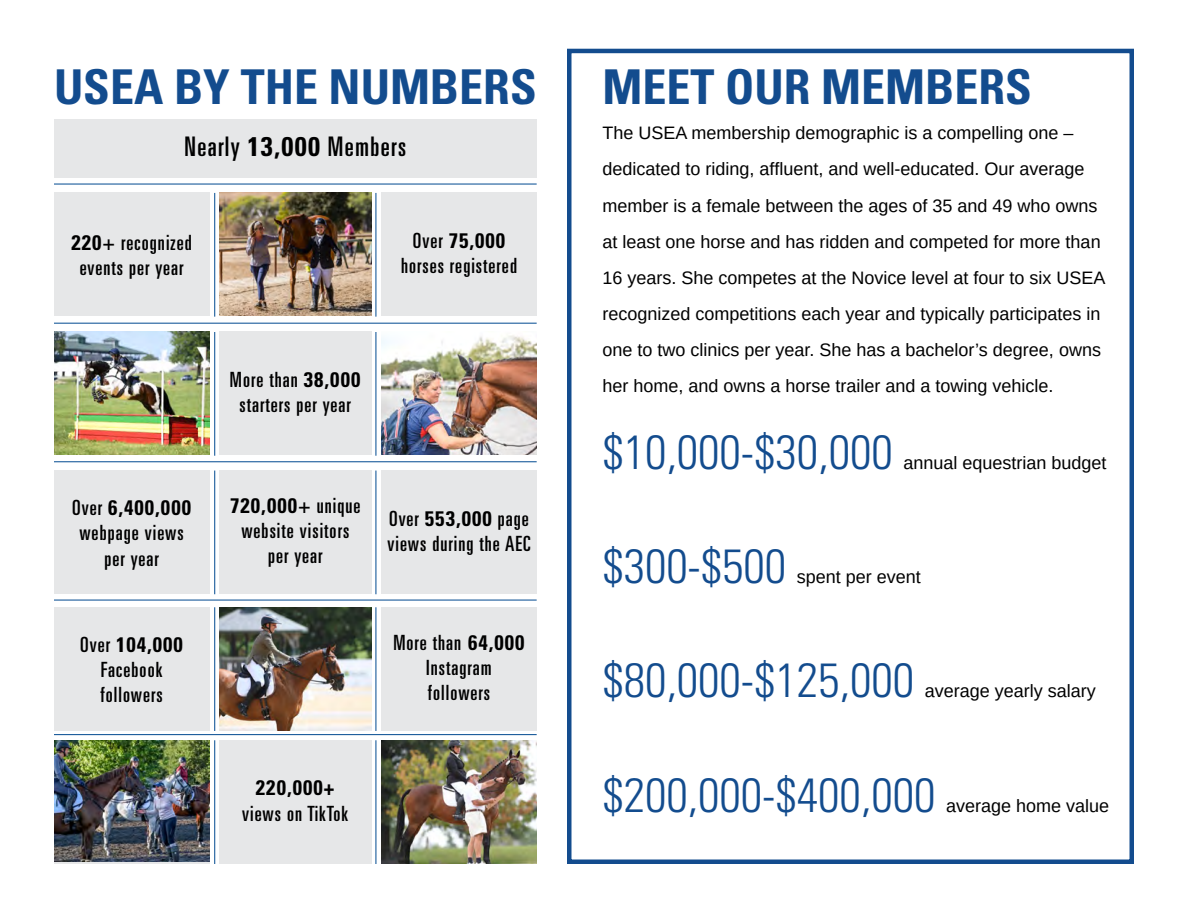
<style>
.page{position:relative;width:1188px;height:918px;background:#fff}
.page>*{position:absolute;margin:0;border:0;box-sizing:border-box;transform-origin:0 0}
.t1{font:300 condensed 48px "Univers LT Std";color:#134c8e}
.t2{font:700 condensed 48px "Univers LT Std";color:#134c8e}
.t3{font:ultra-condensed 27px "Univers LT Std";letter-spacing:.05em;color:#000}
.t4{font:ultra-condensed 21px/25.2px "Univers LT Std";letter-spacing:.05em;color:#000;text-align:center}
.t5{font:700 condensed 21px "Univers LT Std";letter-spacing:.05em;color:#000}
.t6{font:18px/36.2px "Arimo";color:#000}
.s1{font-weight:700;font-stretch:condensed}
</style>
<div class="page">
<div style="left:567px;top:49px;width:567px;height:815px;border:4px solid #134c8e"></div>
<div style="left:54px;top:119px;width:483px;height:58px;background:#e6e7e8"></div>
<div style="left:54px;top:193px;width:155px;height:123px;background:#e6e7e8"></div>
<img style="left:54px;top:332px;width:155px;height:123px">
<div style="left:54px;top:470px;width:155px;height:123px;background:#e6e7e8"></div>
<div style="left:54px;top:607px;width:155px;height:123px;background:#e6e7e8"></div>
<img style="left:54px;top:740px;width:155px;height:122px">
<img style="left:219px;top:193px;width:152px;height:123px">
<div style="left:219px;top:332px;width:152px;height:123px;background:#e6e7e8"></div>
<div style="left:219px;top:470px;width:152px;height:123px;background:#e6e7e8"></div>
<img style="left:219px;top:607px;width:152px;height:123px">
<div style="left:219px;top:740px;width:152px;height:123px;background:#e6e7e8"></div>
<div style="left:381px;top:193px;width:156px;height:123px;background:#e6e7e8"></div>
<img style="left:381px;top:335px;width:156px;height:120px">
<div style="left:381px;top:470px;width:156px;height:123px;background:#e6e7e8"></div>
<div style="left:381px;top:607px;width:156px;height:123px;background:#e6e7e8"></div>
<img style="left:381px;top:740px;width:156px;height:123px">
<hr style="left:54px;top:184px;width:483px;height:1px;background:#004990">
<hr style="left:54px;top:323px;width:483px;height:1px;background:#004990">
<hr style="left:54px;top:461px;width:483px;height:1px;background:#004990">
<hr style="left:54px;top:600px;width:483px;height:1px;background:#004990">
<hr style="left:54px;top:734px;width:483px;height:1px;background:#004990">
<hr style="left:214px;top:193px;width:1px;height:124px;background:#004990">
<hr style="left:214px;top:332px;width:1px;height:124px;background:#004990">
<hr style="left:214px;top:471px;width:1px;height:123px;background:#004990">
<hr style="left:214px;top:607px;width:1px;height:124px;background:#004990">
<hr style="left:214px;top:740px;width:1px;height:124px;background:#004990">
<hr style="left:376px;top:193px;width:1px;height:124px;background:#004990">
<hr style="left:376px;top:332px;width:1px;height:124px;background:#004990">
<hr style="left:376px;top:471px;width:1px;height:123px;background:#004990">
<hr style="left:376px;top:607px;width:1px;height:124px;background:#004990">
<hr style="left:376px;top:740px;width:1px;height:124px;background:#004990">
<h1 class="t2" style="left:54px;top:57px;width:484px">USEA BY THE NUMBERS</h1>
<h2 class="t3" style="left:185px;top:131px;width:223px">Nearly <span class="s1">13,000</span> Members</h2>
<p class="t4" style="left:72px;top:230px;width:122px"><span class="s1">220</span>+ recognized events per year</p>
<p class="t4" style="left:72px;top:495px;width:120px">Over <span class="s1">6,400,000 </span>webpage views per year</p>
<p class="t4" style="left:80px;top:632px;width:104px">Over <span class="s1">104,000<br></span>Facebook followers</p>
<p class="t4" style="left:401px;top:228px;width:117px">Over <span class="s1">75,000 </span>horses registered</p>
<p class="t4" style="left:230px;top:367px;width:132px">More than <span class="s1">38,000 </span>starters per year</p>
<p class="t4" style="left:230px;top:493px;width:132px"><span class="s1">720,000</span>+ unique website visitors per year</p>
<p class="t4" style="left:388px;top:505px;width:145px;text-align:left">Over <span class="s1">553,000</span> page views during the AEC</p>
<p class="t4" style="left:393px;top:630px;width:133px">More than <span class="s1">64,000<br></span>Instagram followers</p>
<p class="t5" style="left:256px;top:775px;width:80px">220,000+</p>
<p class="t4" style="left:242px;top:800px;width:107px">views on TikTok</p>
<h1 class="t2" style="left:602px;top:57px;width:431px">MEET OUR MEMBERS</h1>
<p class="t6" style="left:602px;top:115px;width:505px">The USEA membership demographic is a compelling one – dedicated to riding, affluent, and well-educated. Our average member is a female between the ages of 35 and 49 who owns at least one horse and has ridden and competed for more than 16 years. She competes at the Novice level at four to six USEA recognized competitions each year and typically participates in one to two clinics per year. She has a bachelor’s degree, owns her home, and owns a horse trailer and a towing vehicle.</p>
<h1 class="t1" style="left:602px;top:423px;width:292px">$10,000-$30,000</h1>
<p class="t6" style="left:903px;top:444px;width:205px">annual equestrian budget</p>
<h1 class="t1" style="left:602px;top:537px;width:185px">$300-$500</h1>
<p class="t6" style="left:797px;top:559px;width:126px">spent per event</p>
<h1 class="t1" style="left:602px;top:652px;width:313px">$80,000-$125,000</h1>
<p class="t6" style="left:925px;top:673px;width:173px">average yearly salary</p>
<h1 class="t1" style="left:602px;top:766px;width:335px">$200,000-$400,000</h1>
<p class="t6" style="left:946px;top:788px;width:165px">average home value</p>
</div>
